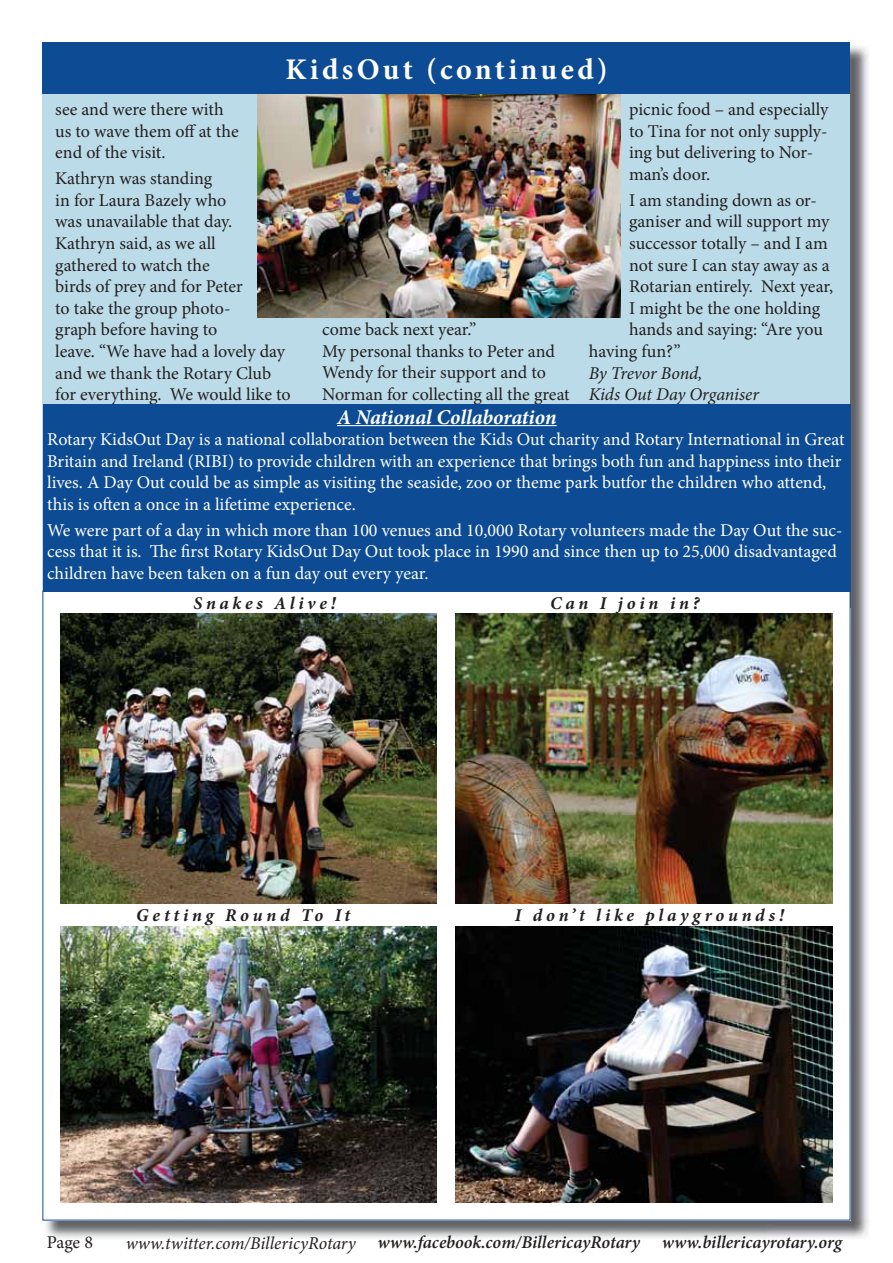
<style>
.page{position:relative;width:893px;height:1263px;background:#fff}
.page>*{position:absolute;margin:0;border:0;box-sizing:border-box;transform-origin:0 0}
.t1{font:700 30px "Minion Pro";letter-spacing:.11em;color:#fff}
.t2{font:italic 700 21px "Minion Pro";color:#fff}
.t3{font:18px/21.6px "Minion Pro";color:#231f20}
.t4{font:18px/21.6px "Minion Pro";color:#fff}
.t5{font:italic 600 18px "Minion Pro";color:#231f20}
.t6{font:italic 700 18px "Minion Pro";letter-spacing:.21em;color:#231f20}
.t7{font:italic 18px/21.6px "Minion Pro";letter-spacing:-.005em;color:#231f20}
.s1{font-weight:400}
</style>
<div class="page">
<img style="left:45px;top:45px;width:824px;height:1193px">
<div style="left:43px;top:43px;width:807px;height:1177px;background:#bbdbe8"></div>
<img style="left:60px;top:612px;width:378px;height:293px">
<img style="left:60px;top:926px;width:378px;height:277px">
<img style="left:455px;top:926px;width:378px;height:277px">
<img style="left:455px;top:612px;width:378px;height:293px">
<div style="left:43px;top:591px;width:807px;height:21px;background:#fff"></div>
<div style="left:43px;top:905px;width:807px;height:21px;background:#fff"></div>
<div style="left:438px;top:595px;width:17px;height:625px;background:#fff"></div>
<div style="left:43px;top:608px;width:17px;height:612px;background:#fff"></div>
<div style="left:833px;top:608px;width:17px;height:612px;background:#fff"></div>
<div style="left:43px;top:1203px;width:807px;height:17px;background:#fff"></div>
<img style="left:257px;top:94px;width:364px;height:224px">
<div style="left:43px;top:404px;width:808px;height:187px;background:#0d4c94"></div>
<hr style="left:337px;top:425px;width:220px;height:1px;background:#fff">
<div style="left:43px;top:43px;width:807px;height:51px;background:#0d4c94"></div>
<h1 class="t1" style="left:285px;top:58px;width:324px">KidsOut (continued)</h1>
<p class="t3" style="left:55px;top:100px;width:185px">see and were there with us to wave them off at the end of the visit.</p>
<p class="t3" style="left:55px;top:169px;width:237px">Kathryn was standing<br>in for Laura Bazely who<br>was unavailable that day.<br>Kathryn said, as we all<br>gathered to watch the<br>birds of prey and for Peter<br>to take the group photo-<br>graph before having to<br>leave. “We have had a lovely day and we thank the Rotary Club for everything. We would like to</p>
<p class="t3" style="left:322px;top:320px;width:249px">come back next year.”<br>My personal thanks to Peter and<br>Wendy for their support and to<br>Norman for collecting all the great</p>
<p class="t3" style="left:629px;top:100px;width:201px">picnic food – and especially to Tina for not only supply&shy;ing but delivering to Nor&shy;man’s door.</p>
<p class="t3" style="left:629px;top:191px;width:189px">I am standing down as or-</p>
<p class="t3" style="left:629px;top:212px;width:202px">ganiser and will support my</p>
<p class="t3" style="left:629px;top:234px;width:200px">successor totally – and I am</p>
<p class="t3" style="left:629px;top:256px;width:202px">not sure I can stay away as a</p>
<p class="t3" style="left:629px;top:277px;width:205px">Rotarian entirely. Next year,</p>
<p class="t3" style="left:629px;top:299px;width:193px">I might be the one holding</p>
<p class="t3" style="left:629px;top:320px;width:195px">hands and saying: “Are you</p>
<p class="t3" style="left:589px;top:342px;width:93px">having fun?”</p>
<p class="t7" style="left:589px;top:364px;width:172px">By Trevor Bond,<br>Kids Out Day Organiser</p>
<p class="t2" style="left:337px;top:409px;width:221px">A National Collaboration</p>
<p class="t4" style="left:47px;top:430px;width:799px">Rotary KidsOut Day is a national collaboration between the Kids Out charity and Rotary International in Great Britain and Ireland (RIBI) to provide children with an experience that brings both fun and happiness into their lives. A Day Out could be as simple as visiting the seaside, zoo or theme park butfor the children who attend, this is often a once in a lifetime experience.</p>
<p class="t4" style="left:47px;top:521px;width:797px">We were part of a day in which more than 100 venues and 10,000 Rotary volunteers made the Day Out the suc&shy;cess that it is. The first Rotary KidsOut Day Out took place in 1990 and since then up to 25,000 disadvantaged children have been taken on a fun day out every year.</p>
<p class="t6" style="left:194px;top:596px;width:144px">Snakes Alive!</p>
<p class="t6" style="left:550px;top:596px;width:151px">Can I join in?</p>
<p class="t6" style="left:136px;top:908px;width:216px">Getting Round To It</p>
<p class="t6" style="left:515px;top:908px;width:271px">I don’t like playgrounds!</p>
<p class="t3" style="left:47px;top:1233px;width:48px">Page 8</p>
<p class="t5" style="left:126px;top:1235px;width:718px"><span class="s1">www.twitter.com/BillericyRotary</span> www.facebook.com/BillericayRotary www.billericayrotary.org</p>
</div>
